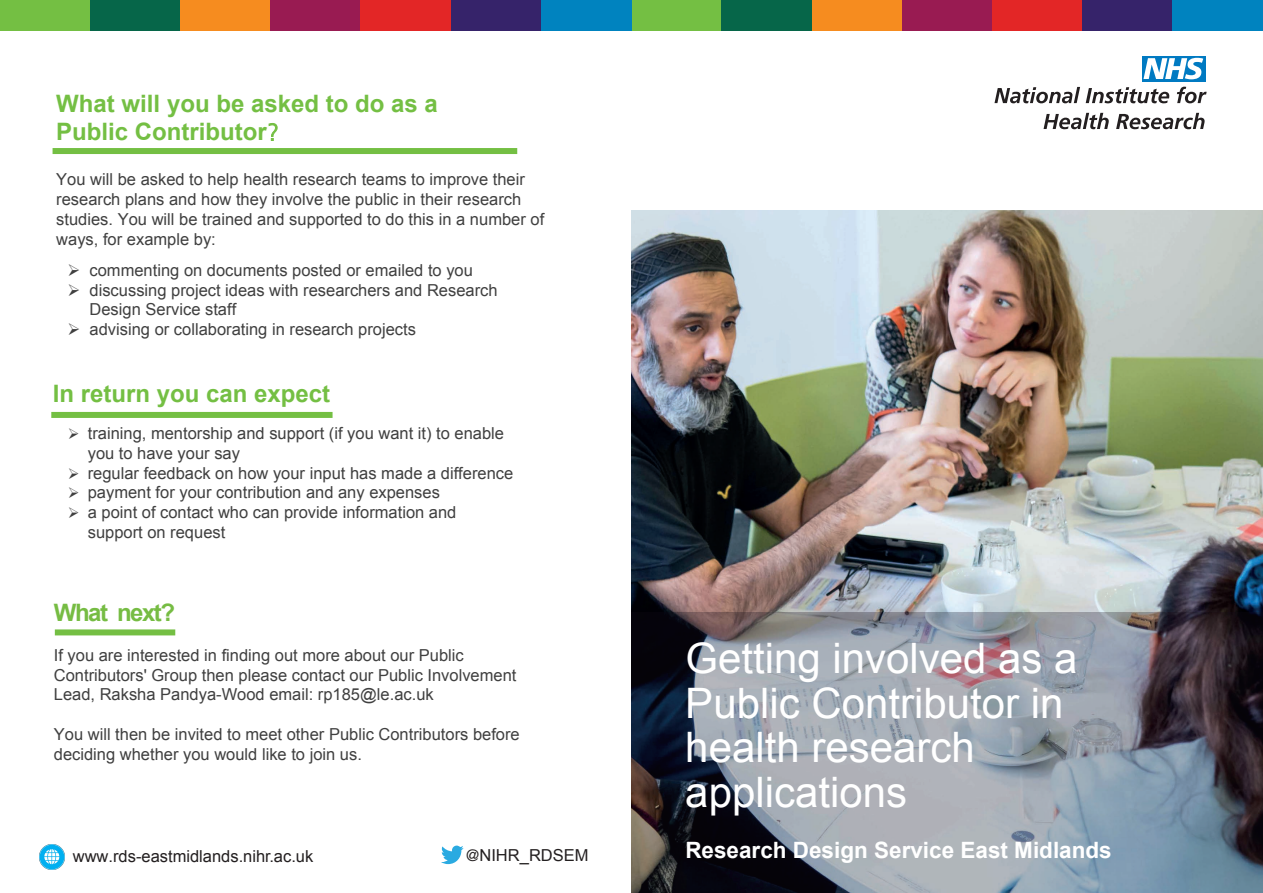
<style>
.page{position:relative;width:1263px;height:893px;background:#fff}
.page>*{position:absolute;margin:0;border:0;box-sizing:border-box;transform-origin:0 0}
.t1{font:42px/44.4px "Arial";color:#fff}
.Intro_para{font:700 24px/28.8px "Arial";color:#74bf43}
.Body_text{font:700 24px "Arial";letter-spacing:-.06em;color:#76bc43}
.t2{font:700 22.5px "Arial";color:#fff}
.Intro_para-2{font:16.5px/19.8px "Arial";color:#404040}
.Body_text-2{font:16.5px/19.8px "Arial";color:#404040}
.t3{font:16.5px/19.8px "Arial";color:#404040}
.Body_text-3{font:16.5px "Arial";color:#231f20}
.s1{font-style:inherit}
.s2{font-family:"Frutiger";font-weight:300}
</style>
<div class="page">
<svg style="left:994px;top:87px;width:86px;height:16px"></svg>
<svg style="left:1086px;top:87px;width:83px;height:16px"></svg>
<svg style="left:1177px;top:87px;width:30px;height:16px"></svg>
<svg style="left:1043px;top:113px;width:66px;height:16px"></svg>
<svg style="left:1116px;top:113px;width:88px;height:16px"></svg>
<div style="left:1142px;top:56px;width:63px;height:26px;background:#007ac2"></div>
<svg style="left:1143px;top:58px;width:60px;height:21px"></svg>
<img style="left:631px;top:211px;width:632px;height:401px">
<div style="left:631px;top:0;width:91px;height:30px;background:#74bf43"></div>
<div style="left:722px;top:0;width:90px;height:30px;background:#066649"></div>
<div style="left:812px;top:0;width:90px;height:30px;background:#f68c1f"></div>
<div style="left:902px;top:0;width:90px;height:30px;background:#991b52"></div>
<div style="left:992px;top:0;width:90px;height:30px;background:#e32626"></div>
<div style="left:1082px;top:0;width:91px;height:30px;background:#36236a"></div>
<div style="left:1173px;top:0;width:90px;height:30px;background:#0083bf"></div>
<div style="left:0;top:0;width:90px;height:30px;background:#74bf43"></div>
<div style="left:90px;top:0;width:90px;height:30px;background:#066649"></div>
<div style="left:180px;top:0;width:91px;height:30px;background:#f68c1f"></div>
<div style="left:271px;top:0;width:90px;height:30px;background:#991b52"></div>
<div style="left:361px;top:0;width:90px;height:30px;background:#e32626"></div>
<div style="left:451px;top:0;width:90px;height:30px;background:#36236a"></div>
<div style="left:541px;top:0;width:90px;height:30px;background:#0083bf"></div>
<svg style="left:631px;top:612px;width:632px;height:281px;background:#787e88"></svg>
<svg style="left:441px;top:846px;width:23px;height:18px"></svg>
<hr style="left:55px;top:631px;width:120px;height:3px;background:#74bf43">
<img style="left:40px;top:845px;width:25px;height:25px">
<div style="left:53px;top:148px;width:464px;height:6px;background:#74bf43"></div>
<div style="left:51px;top:412px;width:282px;height:5px;background:#74bf43"></div>
<p class="Intro_para" style="left:56px;top:90px;width:383px">What will you be asked to do as a<br><span class="s1">P</span>ublic <span class="s1">C</span>ontributor<span class="s2">?</span></p>
<p class="Intro_para-2" style="left:56px;top:170px;width:489px">You will be asked to help health research teams to improve their research plans and how they involve the public in their research studies. You will be trained and supported to do this in a number of ways, for example by<span class="s1">:</span></p>
<p class="Intro_para-2" style="left:68px;top:260px;width:407px">➢ commenting on documents posted or emailed to you</p>
<p class="Intro_para-2" style="left:90px;top:280px;width:410px;text-indent:-22px">➢ discussing project ideas with researchers and Research<br>Design Service staff</p>
<p class="Intro_para-2" style="left:68px;top:320px;width:350px">➢ advising or collaborating in research projects</p>
<h2 class="Intro_para" style="left:53px;top:379px;width:279px">In return you can expect</h2>
<p class="t3" style="left:88px;top:423px;width:418px;text-indent:-20px">➢ training, mentorship and support (if you want it) to enable you to have your say</p>
<p class="t3" style="left:68px;top:463px;width:447px">➢ regular feedback on how your input has made a difference</p>
<p class="t3" style="left:68px;top:483px;width:374px">➢ payment for your contribution and any expenses</p>
<p class="t3" style="left:88px;top:503px;width:370px;text-indent:-20px">➢ a point of contact who can provide information and support on request</p>
<p class="Body_text" style="left:54px;top:597px;width:123px">What next?</p>
<p class="Body_text-2" style="left:54px;top:645px;width:464px">If you are interested in finding out more about our Public<br>Contributors' Group then please contact our Public Involvement<br>Lead, Raksha Pandya-Wood email: rp185@le.ac.uk</p>
<p class="Body_text-2" style="left:54px;top:724px;width:467px">You will then be invited to meet other Public Contributors before deciding whether you would like to join us.</p>
<p class="t1" style="left:685px;top:637px;width:394px">Getting involved as a<br>Public Contributor in health research applications</p>
<p class="Body_text-3" style="left:73px;top:845px;width:242px">www.rds-eastmidlands.nihr.ac.uk</p>
<p class="Body_text-3" style="left:466px;top:844px;width:124px"><span class="s2">@</span>NIHR_RDSEM</p>
<p class="t2" style="left:685px;top:835px;width:428px">Research Design Service East Midlands</p>
</div>
